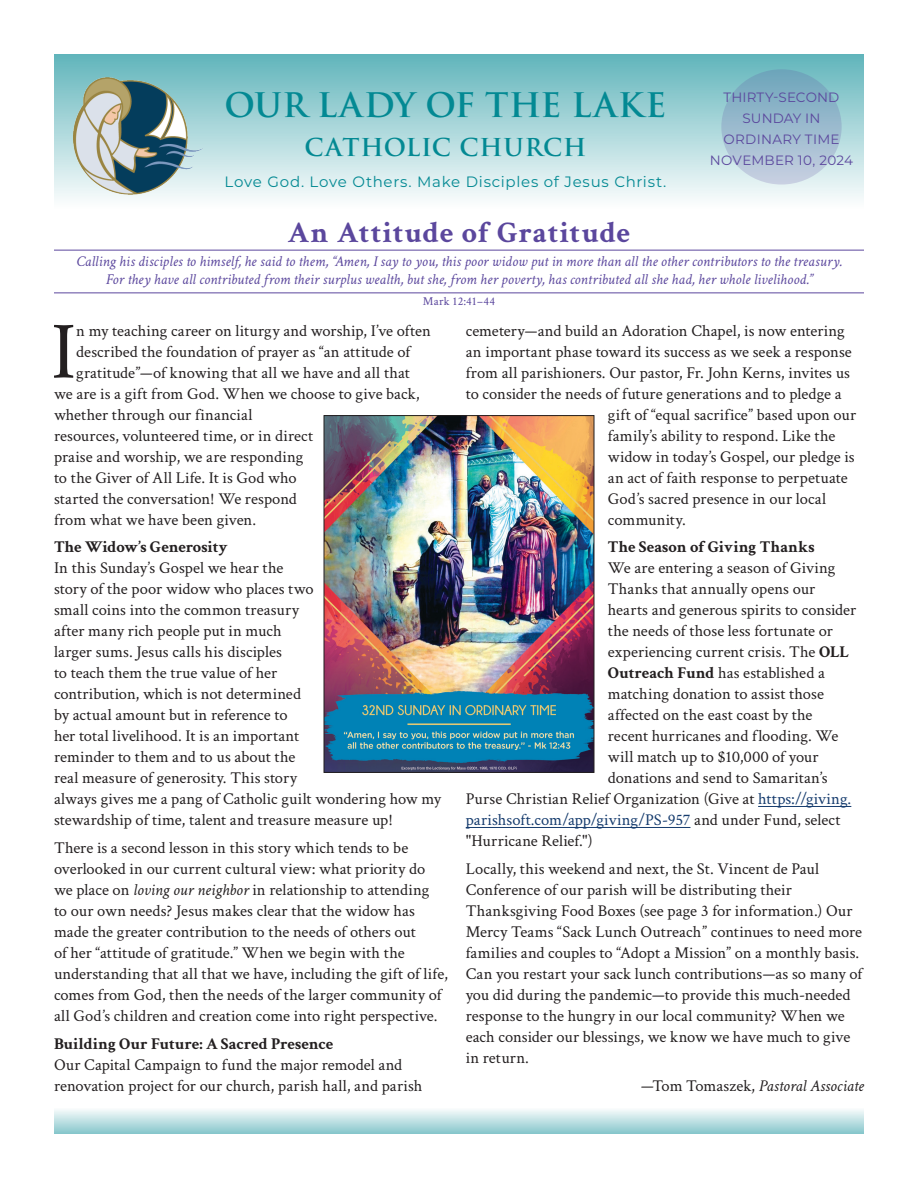
<style>
.page{position:relative;width:918px;height:1188px;background:#fff}
.page>*{position:absolute;margin:0;border:0;box-sizing:border-box;transform-origin:0 0}
.Cover___P3_Article_Body_Copy{font:81.45px "Crimson Text";color:#231f20}
.t1{font:700 33px "Trajan Pro";letter-spacing:.01em;color:#038993}
.Cover_page_article_title{font:700 30px "Crimson Text";letter-spacing:.025em;color:#5b479d}
.t2{font:700 24px "Trajan Pro";letter-spacing:.025em;color:#038993}
.Cover___P3_Article_Body_Copy-2{font:16.5px/21px "Crimson Text";letter-spacing:.005em;color:#231f20}
.Cover___P3_Article_Body_Copy-3{font:700 16.5px "Crimson Text";letter-spacing:-.005em;color:#231f20}
.Cover___P3_Article_Body_Copy-4{font:16.5px "Crimson Text";color:#163c6e}
.Cover___P3_Article_Body_Copy-5{font:italic 16.5px "Crimson Text";letter-spacing:.005em;color:#231f20}
.Cover_page_article_title-2{font:italic 15px/18px "Crimson Text";letter-spacing:.005em;color:#5b479d;text-align:center}
.t3{font:15px "Montserrat";letter-spacing:.045em;color:#038993}
.t4{font:13.5px/21px "Montserrat";letter-spacing:.015em;color:#5b479d;text-align:center}
.Cover___P3_Article_Body_Copy-6{font:12px "Crimson Text";letter-spacing:.01em;color:#5b479d}
.s1{font-style:italic}
.s2{font-weight:700}
.s3{color:#163c6e}
.s4{color:#231f20}
.s5{font-style:normal}
</style>
<div class="page">
<svg style="left:54px;top:1110px;width:810px;height:24px;background:#bbdee1"></svg>
<div style="left:54px;top:54px;width:810px;height:154px;background:linear-gradient(to bottom,#61b5bb,#fcfdfd)"></div>
<img style="left:74px;top:77px;width:130px;height:117px">
<div style="left:721px;top:69px;width:121px;height:116px;background:linear-gradient(to bottom,#6ba4ba,#c9d1e2);border-radius:50%"></div>
<hr style="left:54px;top:250px;width:810px;height:1px;background:#5b479d">
<hr style="left:54px;top:292px;width:810px;height:1px;background:#5b479d">
<hr style="left:758px;top:806px;width:93px;height:1px;background:#163c6e">
<hr style="left:466px;top:827px;width:224px;height:1px;background:#163c6e">
<img style="left:326px;top:417px;width:266px;height:354px">
<div style="left:324px;top:415px;width:270px;height:358px;border:1px solid #231f20"></div>
<p class="t1" style="left:224px;top:85px;width:444px">OUR LADY OF THE LAKE</p>
<p class="t2" style="left:305px;top:133px;width:283px">CATHOLIC CHURCH</p>
<p class="t3" style="left:225px;top:171px;width:443px">Love God. Love Others. Make Disciples of Jesus Christ.</p>
<p class="t4" style="left:724px;top:86px;width:117px">THIRTY-SECOND</p>
<p class="t4" style="left:723px;top:107px;width:118px">SUNDAY IN<br>ORDINARY TIME</p>
<p class="t4" style="left:710px;top:149px;width:145px">NOVEMBER 10, 2024</p>
<p class="Cover_page_article_title" style="left:288px;top:214px;width:344px">An Attitude of Gratitude</p>
<p class="Cover_page_article_title-2" style="left:76px;top:253px;width:767px">Calling his disciples to himself, he said to them, “Amen, I say to you, this poor widow put in more than all the other contributors to the treasury.<br>For they have all contributed from their surplus wealth, but she, from her poverty, has contributed all she had, her whole livelihood.”</p>
<p class="Cover___P3_Article_Body_Copy-6" style="left:423px;top:293px;width:74px">Mark 12:41–44</p>
<p class="Cover___P3_Article_Body_Copy" style="left:51px;top:296px;width:27px">I</p>
<p class="Cover___P3_Article_Body_Copy-2" style="left:76px;top:319px;width:356px">n my teaching career on liturgy and worship, I’ve often</p>
<p class="Cover___P3_Article_Body_Copy-2" style="left:76px;top:340px;width:336px">described the foundation of prayer as “an attitude of</p>
<p class="Cover___P3_Article_Body_Copy-2" style="left:76px;top:361px;width:335px">gratitude”—of knowing that all we have and all that</p>
<p class="Cover___P3_Article_Body_Copy-2" style="left:54px;top:382px;width:367px">we are is a gift from God. When we choose to give back,</p>
<p class="Cover___P3_Article_Body_Copy-2" style="left:54px;top:403px;width:200px">whether through our financial</p>
<p class="Cover___P3_Article_Body_Copy-2" style="left:54px;top:424px;width:261px">resources, volunteered time, or in direct</p>
<p class="Cover___P3_Article_Body_Copy-2" style="left:54px;top:445px;width:251px">praise and worship, we are responding</p>
<p class="Cover___P3_Article_Body_Copy-2" style="left:54px;top:466px;width:244px">to the Giver of All Life. It is God who</p>
<p class="Cover___P3_Article_Body_Copy-2" style="left:54px;top:487px;width:244px">started the conversation! We respond</p>
<p class="Cover___P3_Article_Body_Copy-2" style="left:54px;top:508px;width:204px">from what we have been given.</p>
<p class="Cover___P3_Article_Body_Copy-3" style="left:54px;top:537px;width:175px">The Widow’s Generosity</p>
<p class="Cover___P3_Article_Body_Copy-2" style="left:54px;top:557px;width:389px">In this Sunday’s Gospel we hear the<br>story of the poor widow who places two<br>small coins into the common treasury<br>after many rich people put in much<br>larger sums. Jesus calls his disciples<br>to teach them the true value of her<br>contribution, which is not determined<br>by actual amount but in reference to<br>her total livelihood. It is an important<br>reminder to them and to us about the<br>real measure of generosity. This story<br>always gives me a pang of Catholic guilt wondering how my stewardship of time, talent and treasure measure up!</p>
<p class="Cover___P3_Article_Body_Copy-2" style="left:54px;top:837px;width:395px">There is a second lesson in this story which tends to be overlooked in our current cultural view: what priority do we place on <span class="s1">loving our neighbor</span> in relationship to attending<br>to our own needs? Jesus makes clear that the widow has made the greater contribution to the needs of others out<br>of her “attitude of gratitude.” When we begin with the understanding that all that we have, including the gift of life, comes from God, then the needs of the larger community of all God’s children and creation come into right perspective.</p>
<p class="Cover___P3_Article_Body_Copy-3" style="left:54px;top:1033px;width:281px">Building Our Future: A Sacred Presence</p>
<p class="Cover___P3_Article_Body_Copy-2" style="left:54px;top:1053px;width:370px">Our Capital Campaign to fund the major remodel and renovation project for our church, parish hall, and parish</p>
<p class="Cover___P3_Article_Body_Copy-2" style="left:466px;top:319px;width:381px">cemetery—and build an Adoration Chapel, is now entering</p>
<p class="Cover___P3_Article_Body_Copy-2" style="left:466px;top:340px;width:388px">an important phase toward its success as we seek a response</p>
<p class="Cover___P3_Article_Body_Copy-2" style="left:466px;top:361px;width:386px">from all parishioners. Our pastor, Fr. John Kerns, invites us</p>
<p class="Cover___P3_Article_Body_Copy-2" style="left:466px;top:382px;width:377px">to consider the needs of future generations and to pledge a</p>
<p class="Cover___P3_Article_Body_Copy-2" style="left:608px;top:403px;width:250px">gift of “equal sacrifice” based upon our</p>
<p class="Cover___P3_Article_Body_Copy-2" style="left:608px;top:424px;width:229px">family’s ability to respond. Like the</p>
<p class="Cover___P3_Article_Body_Copy-2" style="left:608px;top:445px;width:248px">widow in today’s Gospel, our pledge is</p>
<p class="Cover___P3_Article_Body_Copy-2" style="left:608px;top:466px;width:241px">an act of faith response to perpetuate</p>
<p class="Cover___P3_Article_Body_Copy-2" style="left:608px;top:487px;width:220px">God’s sacred presence in our local</p>
<p class="Cover___P3_Article_Body_Copy-2" style="left:608px;top:508px;width:80px">community.</p>
<p class="Cover___P3_Article_Body_Copy-3" style="left:608px;top:537px;width:208px">The Season of Giving Thanks</p>
<p class="Cover___P3_Article_Body_Copy-2" style="left:608px;top:557px;width:229px">We are entering a season of Giving</p>
<p class="Cover___P3_Article_Body_Copy-2" style="left:608px;top:578px;width:209px">Thanks that annually opens our</p>
<p class="Cover___P3_Article_Body_Copy-2" style="left:608px;top:599px;width:250px">hearts and generous spirits to consider</p>
<p class="Cover___P3_Article_Body_Copy-2" style="left:608px;top:620px;width:227px">the needs of those less fortunate or</p>
<p class="Cover___P3_Article_Body_Copy-2" style="left:608px;top:641px;width:243px">experiencing current crisis. The <span class="s2">OLL</span></p>
<p class="Cover___P3_Article_Body_Copy-2" style="left:608px;top:662px;width:218px"><span class="s2">Outreach Fund</span> has established a</p>
<p class="Cover___P3_Article_Body_Copy-2" style="left:608px;top:683px;width:218px">matching donation to assist those</p>
<p class="Cover___P3_Article_Body_Copy-2" style="left:608px;top:704px;width:206px">affected on the east coast by the</p>
<p class="Cover___P3_Article_Body_Copy-2" style="left:608px;top:725px;width:232px">recent hurricanes and flooding. We</p>
<p class="Cover___P3_Article_Body_Copy-2" style="left:608px;top:746px;width:212px">will match up to $10,000 of your</p>
<p class="Cover___P3_Article_Body_Copy-2" style="left:608px;top:767px;width:221px">donations and send to Samaritan’s</p>
<p class="Cover___P3_Article_Body_Copy-2" style="left:466px;top:788px;width:387px">Purse Christian Relief Organization (Give at <span class="s3">https://giving.</span></p>
<p class="Cover___P3_Article_Body_Copy-4" style="left:466px;top:809px;width:376px">parishsoft.com/app/giving/PS-957 <span class="s4">and under Fund, select</span></p>
<p class="Cover___P3_Article_Body_Copy-2" style="left:466px;top:830px;width:128px">"Hurricane Relief.")</p>
<p class="Cover___P3_Article_Body_Copy-2" style="left:466px;top:858px;width:398px">Locally, this weekend and next, the St. Vincent de Paul Conference of our parish will be distributing their Thanksgiving Food Boxes (see page 3 for information.) Our Mercy Teams “Sack Lunch Outreach” continues to need more families and couples to “Adopt a Mission” on a monthly basis.<br>Can you restart your sack lunch contributions—as so many of you did during the pandemic—to provide this much-needed response to the hungry in our local community? When we each consider our blessings, we know we have much to give in return.</p>
<p class="Cover___P3_Article_Body_Copy-5" style="left:641px;top:1076px;width:224px"><span class="s5">—Tom Tomaszek,</span> Pastoral Associate</p>
</div>
